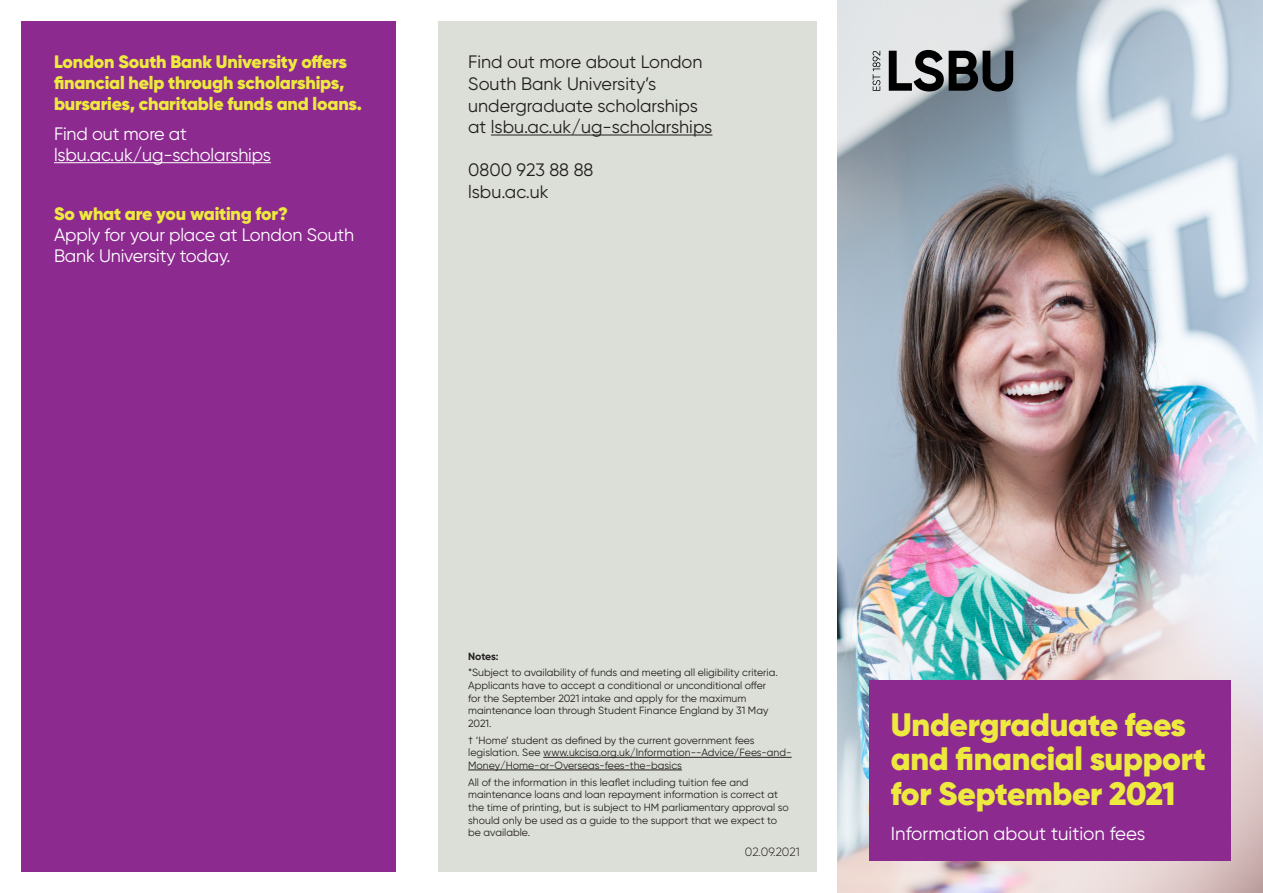
<style>
.page{position:relative;width:1263px;height:893px;background:#fff}
.page>*{position:absolute;margin:0;border:0;box-sizing:border-box;transform-origin:0 0}
.t1{font:900 32.4px/34.5px "Gilroy";letter-spacing:-.01em;color:#ede93f}
.t2{font:18.75px "Gilroy";color:#fff}
.t3{font:18px/21.6px "Gilroy";color:#231f20}
.t4{font:18px/21px "Gilroy";letter-spacing:-.01em;color:#fff}
.t5{font:900 18px/21px "Gilroy";letter-spacing:-.01em;color:#ede93f}
.t6{font:300 12px "Gilroy";letter-spacing:-.01em;color:#231f20}
.t7{font:10.5px/12.6px "Gilroy";color:#231f20}
.t8{font:700 10.5px "Gilroy";letter-spacing:-.015em;color:#231f20}
.s1{font-weight:900;color:#ede93f}
</style>
<div class="page">
<img style="left:838px;top:0;width:425px;height:893px">
<div style="left:870px;top:680px;width:361px;height:181px;background:#8c2a90"></div>
<svg style="left:872px;top:51px;width:8px;height:40px"></svg>
<svg style="left:889px;top:50px;width:124px;height:42px;background:#5b5f62"></svg>
<div style="left:21px;top:21px;width:374px;height:851px;background:#8c2a90"></div>
<hr style="left:54px;top:162px;width:217px;height:1px;background:#fff">
<div style="left:438px;top:21px;width:378px;height:851px;background:#dcdfd7"></div>
<hr style="left:491px;top:135px;width:221px;height:1px;background:#231f20">
<hr style="left:543px;top:757px;width:249px;height:1px;background:#231f20">
<hr style="left:468px;top:770px;width:214px;height:1px;background:#231f20">
<p class="t5" style="left:54px;top:52px;width:309px">London South Bank University offers financial help through scholarships, bursaries, charitable funds and loans.</p>
<p class="t4" style="left:54px;top:123px;width:219px">Find out more at lsbu.ac.uk/ug-scholarships</p>
<p class="t4" style="left:54px;top:203px;width:302px"><span class="s1">So what are you waiting for?<br></span>Apply for your place at London South<br>Bank University today.</p>
<p class="t3" style="left:468px;top:51px;width:246px">Find out more about London<br>South Bank University’s undergraduate scholarships at lsbu.ac.uk/ug-scholarships</p>
<p class="t3" style="left:468px;top:159px;width:127px">0800 923 88 88</p>
<p class="t3" style="left:468px;top:181px;width:82px">lsbu.ac.uk</p>
<p class="t8" style="left:468px;top:649px;width:32px">Notes:</p>
<p class="t7" style="left:468px;top:666px;width:311px">*Subject to availability of funds and meeting all eligibility criteria.<br>Applicants have to accept a conditional or unconditional offer for the September 2021 intake and apply for the maximum maintenance loan through Student Finance England by 31 May 2021.</p>
<p class="t7" style="left:468px;top:734px;width:325px">† ‘Home’ student as defined by the current government fees legislation. See www.ukcisa.org.uk/Information--Advice/Fees-and-<br>Money/Home-or-Overseas-fees-the-basics</p>
<p class="t7" style="left:468px;top:776px;width:322px">All of the information in this leaflet including tuition fee and maintenance loans and loan repayment information is correct at the time of printing, but is subject to HM parliamentary approval so should only be used as a guide to the support that we expect to be available.</p>
<p class="t6" style="left:745px;top:844px;width:56px">02.09.2021</p>
<p class="t1" style="left:891px;top:707px;width:297px">Undergraduate fees</p>
<p class="t1" style="left:891px;top:741px;width:317px">and financial support for September 2021</p>
<p class="t2" style="left:891px;top:822px;width:256px">Information about tuition fees</p>
</div>
